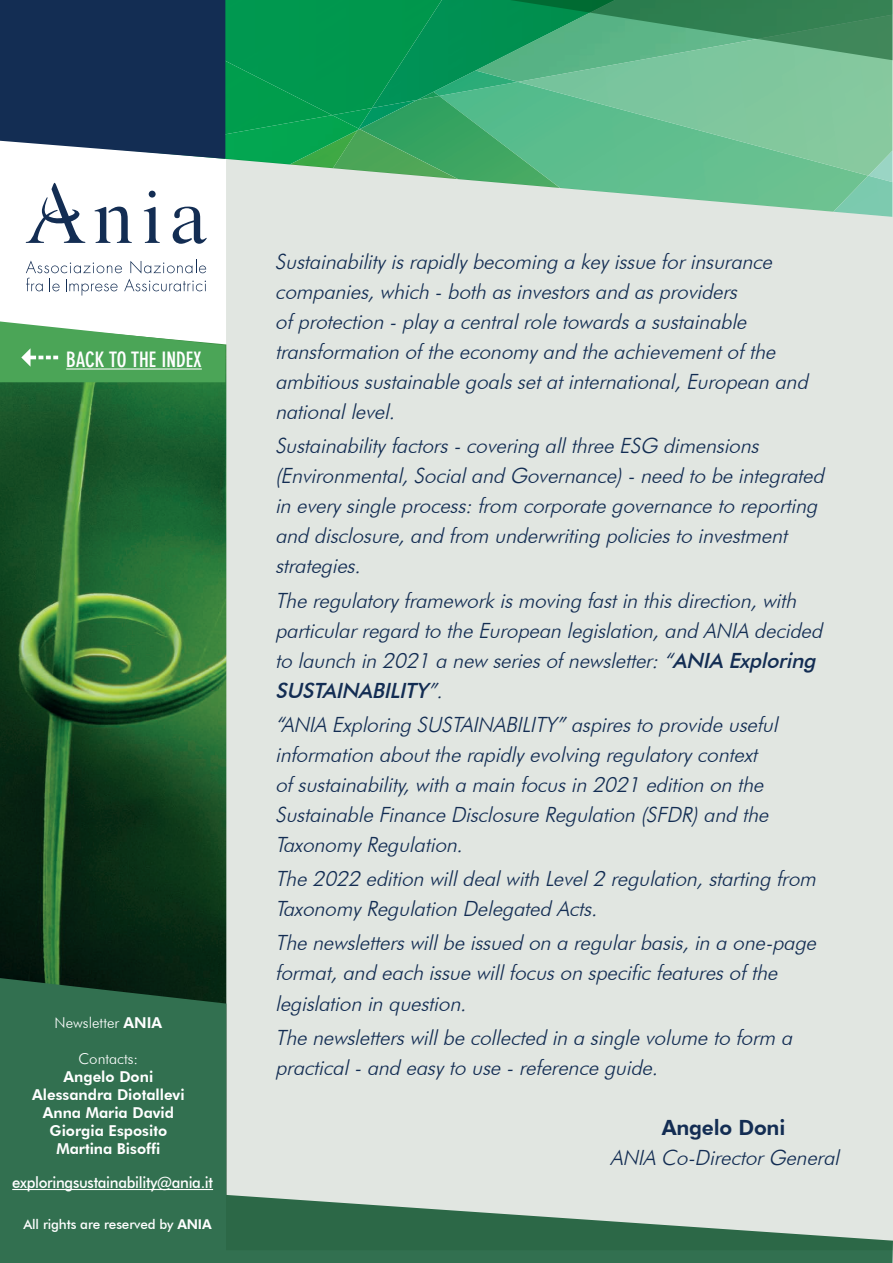
<style>
.page{position:relative;width:893px;height:1263px;background:#fff}
.page>*{position:absolute;margin:0;border:0;box-sizing:border-box;transform-origin:0 0}
.t1{font:italic 300 21px/30px "Futura BT";color:#132d53}
.t2{font:700 condensed 21px "DIN Neuzeit Grotesk";color:#fff}
.t3{font:800 21px "Futura BT";letter-spacing:-.01em;color:#132d53}
.t4{font:500 15.75px "Futura BT";letter-spacing:-.02em;color:#fff;scale:.95 1}
.t5{font:800 15px/18px "Futura BT";color:#fff;text-align:center}
.t6{font:300 15px "Futura BT";color:#fff}
.t7{font:500 13.5px "Futura BT";letter-spacing:-.01em;color:#fff}
.s1{font-weight:800}
.s2{font-weight:500}
</style>
<div class="page">
<img style="left:0;top:344px;width:226px;height:634px">
<img style="left:560px;top:82px;width:308px;height:76px">
<img style="left:417px;top:108px;width:143px;height:50px">
<img style="left:359px;top:129px;width:99px;height:29px">
<svg style="left:359px;top:115px;width:58px;height:15px"></svg>
<img style="left:225px;top:115px;width:134px;height:44px">
<div style="left:615px;top:60px;width:277px;height:22px;background:#7ec69e"></div>
<img style="left:442px;top:0;width:173px;height:108px">
<img style="left:332px;top:0;width:110px;height:115px">
<img style="left:225px;top:0;width:107px;height:151px">
<svg style="left:510px;top:0;width:382px;height:60px;background:#429869"></svg>
<div style="left:0;top:0;width:225px;height:159px;background:#132d53"></div>
<svg style="left:26px;top:183px;width:59px;height:60px"></svg>
<svg style="left:94px;top:207px;width:38px;height:36px"></svg>
<svg style="left:144px;top:191px;width:16px;height:52px"></svg>
<svg style="left:173px;top:207px;width:34px;height:37px"></svg>
<svg style="left:26px;top:260px;width:180px;height:36px"></svg>
<div style="left:0;top:1204px;width:893px;height:59px;background:#327050"></div>
<div style="left:0;top:978px;width:226px;height:226px;background:#327050"></div>
<hr style="left:12px;top:1189px;width:201px;height:1px;background:#fff">
<svg style="left:0;top:321px;width:225px;height:61px"></svg>
<hr style="left:66px;top:368px;width:136px;height:1px;background:#fff">
<div style="left:226px;top:158px;width:667px;height:1092px;background:#e1e6e1"></div>
<p class="t2" style="left:17px;top:347px;width:186px">✓ BACK TO THE INDEX</p>
<p class="t6" style="left:55px;top:1013px;width:109px">Newsletter <span class="s1">ANIA</span></p>
<p class="t6" style="left:79px;top:1049px;width:61px">Contacts:</p>
<p class="t5" style="left:32px;top:1067px;width:154px">Angelo Doni<br>Alessandra Diotallevi<br>Anna Maria David<br>Giorgia Esposito<br>Martina Bisoffi</p>
<p class="t4" style="left:12px;top:1172px;width:213px">exploringsustainability@ania.it</p>
<p class="t7" style="left:23px;top:1215px;width:190px">All rights are reserved by <span class="s1">ANIA</span></p>
<p class="t1" style="left:275px;top:246px;width:540px">Sustainabilityisrapidlybecoming a keyissueforinsurance companies,which -both asinvestorsand asproviders ofprotection -playa centralroletowardsa sustainable transformation oftheeconomyand theachievementofthe ambitioussustainablegoalssetatinternational,European and nationallevel.</p>
<p class="t1" style="left:275px;top:431px;width:556px">Sustainabilityfactors-covering allthreeESG dimensions (Environmental,Socialand Governance)-need to beintegrated in everysingleprocess:from corporategovernanceto reporting and disclosure,and from underwriting policiesto investment strategies.</p>
<p class="t1" style="left:275px;top:585px;width:554px">Theregulatoryframeworkismoving fastin thisdirection,with particularregard to theEuropean legislation,and ANIA decided to launch in 2021 a new seriesofnewsletter:“<span class="s2">ANIA Exploring SUSTAINABILITY</span>”.</p>
<p class="t1" style="left:275px;top:709px;width:509px">“ANIA Exploring SUSTAINABILITY”aspiresto provideuseful information abouttherapidlyevolving regulatorycontext ofsustainability,with a main focusin 2021 edition on the SustainableFinanceDisclosureRegulation (SFDR)and the TaxonomyRegulation.</p>
<p class="t1" style="left:275px;top:863px;width:547px">The2022 edition willdealwith Level2 regulation,starting from<br>TaxonomyRegulation Delegated Acts.</p>
<p class="t1" style="left:275px;top:928px;width:548px">Thenewsletterswillbeissued on a regularbasis,in a one-page format,and each issuewillfocuson specificfeaturesofthe legislation in question.</p>
<p class="t1" style="left:275px;top:1022px;width:524px">Thenewsletterswillbecollected in a singlevolumeto form a practical-and easyto use-referenceguide.</p>
<p class="t3" style="left:662px;top:1114px;width:125px">Angelo Doni</p>
<p class="t1" style="left:610px;top:1142px;width:236px">ANIA Co-DirectorGeneral</p>
</div>
